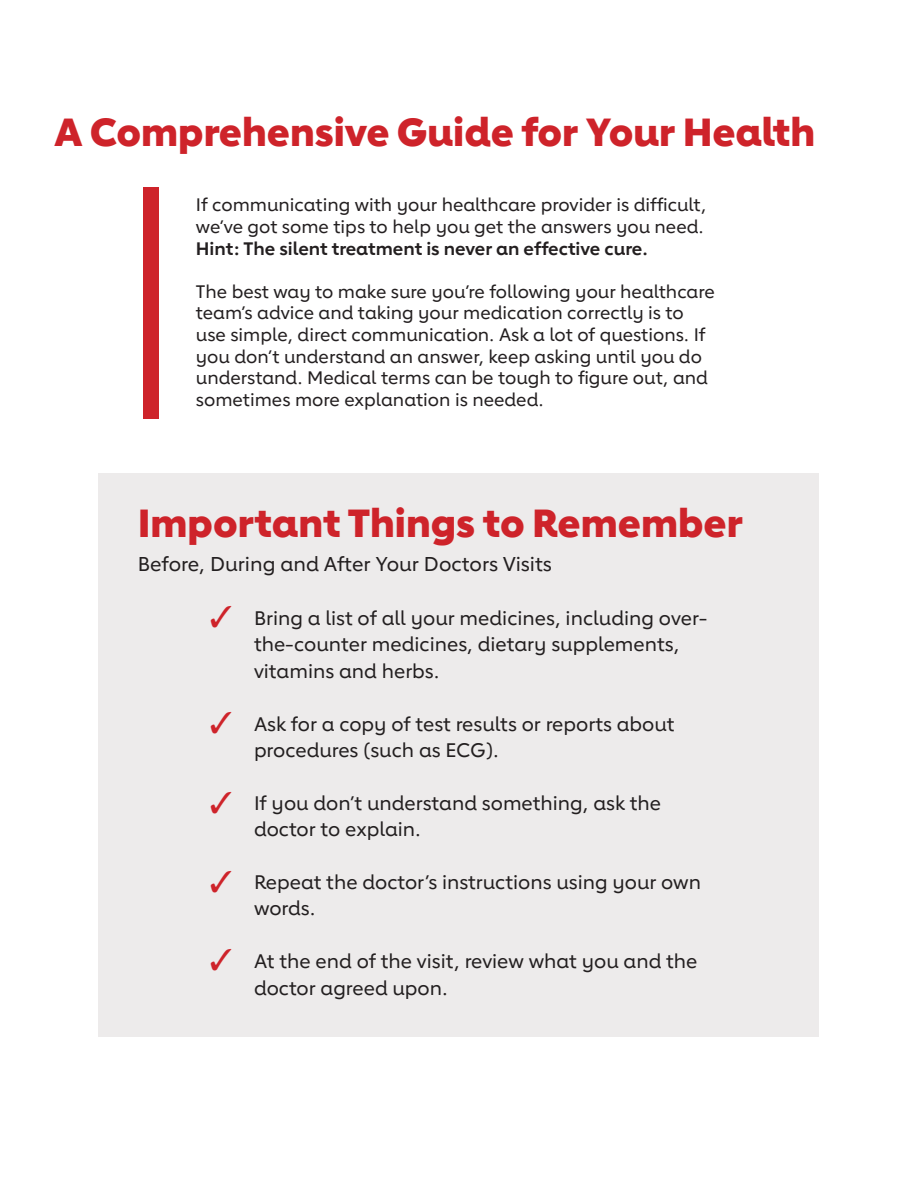
<style>
.page{position:relative;width:918px;height:1188px;background:#fff}
.page>*{position:absolute;margin:0;border:0;box-sizing:border-box;transform-origin:0 0}
.t1{font:800 39px "Lub Dub";color:#ce232a}
.t2{font:500 19.95px "Lub Dub";color:#231f20}
.t3{font:500 19.5px/26.4px "Lub Dub";color:#231f20}
.t4{font:500 18px/21.6px "Lub Dub";color:#231f20}
.s1{font-weight:700}
</style>
<div class="page">
<div style="left:144px;top:187px;width:15px;height:231px;background:#ce232a"></div>
<div style="left:99px;top:473px;width:720px;height:564px;background:#edebeb"></div>
<p class="t1" style="left:54px;top:108px;width:763px">A Comprehensive Guide for Your Health</p>
<p class="t4" style="left:196px;top:194px;width:512px">If communicating with your healthcare provider is difficult, we’ve got some tips to help you get the answers you need.<br><span class="s1">Hint: The silent treatment is never an effective cure.</span></p>
<p class="t4" style="left:196px;top:280px;width:520px">The best way to make sure you’re following your healthcare team’s advice and taking your medication correctly is to use simple, direct communication. Ask a lot of questions. If you don’t understand an answer, keep asking until you do understand. Medical terms can be tough to figure out, and sometimes more explanation is needed.</p>
<p class="t1" style="left:138px;top:499px;width:607px">Important Things to Remember</p>
<p class="t2" style="left:138px;top:552px;width:416px">Before, During and After Your Doctors Visits</p>
<p class="t3" style="left:254px;top:605px;width:455px">Bring a list of all your medicines, including over&shy;the-counter medicines, dietary supplements, vitamins and herbs.</p>
<p class="t3" style="left:254px;top:710px;width:422px">Ask for a copy of test results or reports about procedures (such as ECG).</p>
<p class="t3" style="left:254px;top:790px;width:409px">If you don’t understand something, ask the doctor to explain.</p>
<p class="t3" style="left:254px;top:869px;width:449px">Repeat the doctor’s instructions using your own words.</p>
<p class="t3" style="left:254px;top:948px;width:445px">At the end of the visit, review what you and the doctor agreed upon.</p>
</div>
